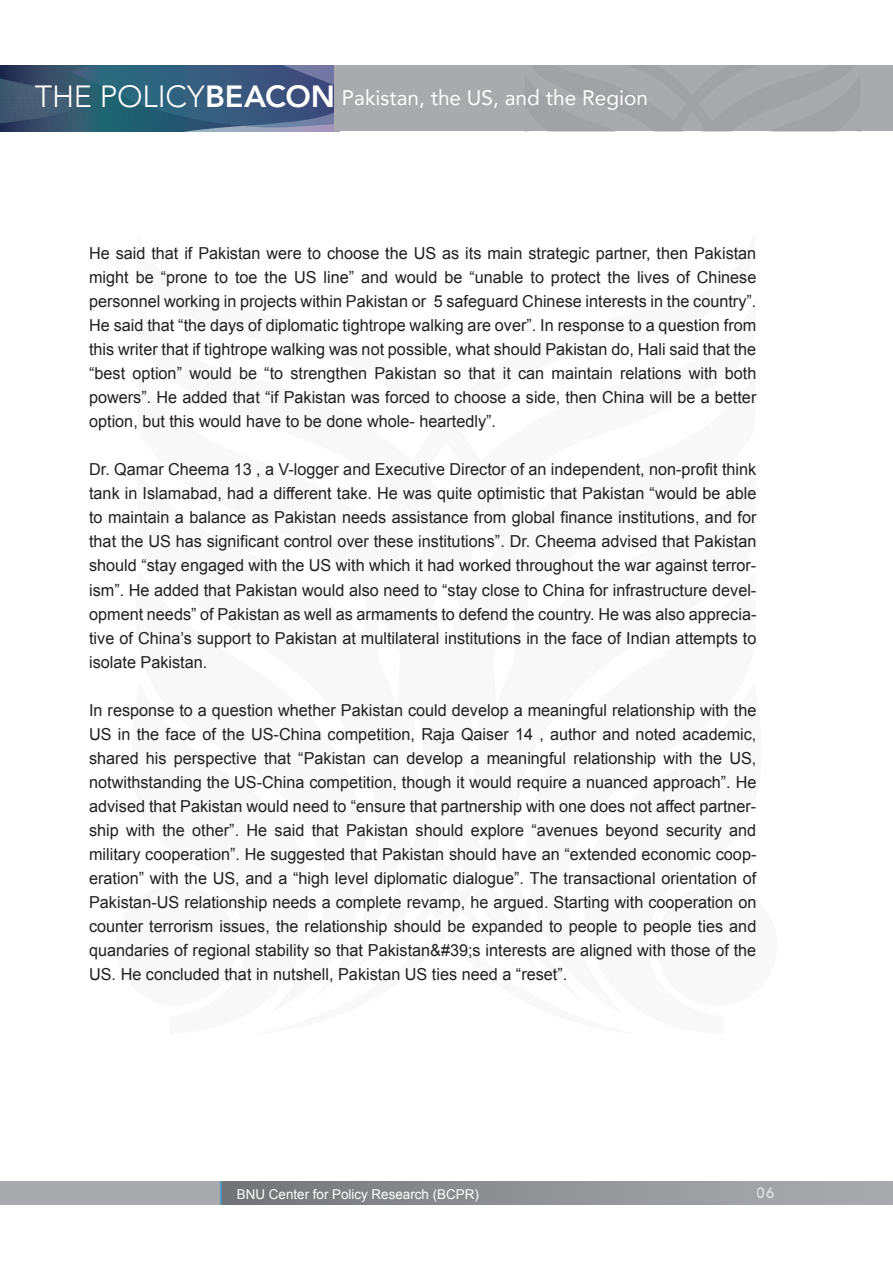
<style>
.page{position:relative;width:893px;height:1263px;background:#fff}
.page>*{position:absolute;margin:0;border:0;box-sizing:border-box;transform-origin:0 0}
.t1{font:300 30.6px "Avenir";letter-spacing:-.005em;color:#fff}
.t2{font:21px "Avenir";color:#fff}
.t3{font:16.5px/24px "Arial";color:#231f20;text-align:justify}
.t4{font:800 15px "Avenir";color:#fff}
.t5{font:500 15px "Avenir";color:#fff}
.t6{font:13.5px "Arial";color:#fff}
.s1{font-weight:800}
</style>
<div class="page">
<div style="left:656px;top:885px;width:122px;height:121px;background:#f8f8f8;border-radius:50%"></div>
<svg style="left:0;top:65px;width:340px;height:66px;background:#3a5c7a"></svg>
<div style="left:0;top:1181px;width:318px;height:24px;background:#a8aaad"></div>
<div style="left:220px;top:1181px;width:673px;height:24px;background:linear-gradient(to right,#747679,#adaeb2)"></div>
<hr style="left:220px;top:1181px;width:2px;height:24px;background:#5495b9">
<div style="left:337px;top:66px;width:556px;height:65px;background:#a8aaad"></div>
<h1 class="t1" style="left:35px;top:78px;width:302px">THE POLICY<span class="s1">BEACON</span></h1>
<p class="t2" style="left:343px;top:81px;width:301px">Contours of a new IMF program</p>
<p class="t2" style="left:348px;top:81px;width:301px">Contours of a new IMF program</p>
<p class="t2" style="left:342px;top:81px;width:308px">Pakistan, the US, and the Region</p>
<p class="t5" style="left:590px;top:98px;width:33px">A Z</p>
<p class="t3" style="left:89px;top:242px;width:669px">He said that if Pakistan were to choose the US as its main strategic partner, then Pakistan might be “prone to toe the US line” and would be “unable to protect the lives of Chinese personnel working in projects within Pakistan or 5 safeguard Chinese interests in the country”.<br>He said that “the days of diplomatic tightrope walking are over”. In response to a question from this writer that if tightrope walking was not possible, what should Pakistan do, Hali said that the “best option” would be “to strengthen Pakistan so that it can maintain relations with both powers”. He added that “if Pakistan was forced to choose a side, then China will be a better option, but this would have to be done whole- heartedly”.</p>
<p class="t3" style="left:89px;top:458px;width:669px">Dr. Qamar Cheema 13 , a V-logger and Executive Director of an independent, non-profit think tank in Islamabad, had a different take. He was quite optimistic that Pakistan “would be able to maintain a balance as Pakistan needs assistance from global finance institutions, and for that the US has significant control over these institutions”. Dr. Cheema advised that Pakistan should “stay engaged with the US with which it had worked throughout the war against terror&shy;ism”. He added that Pakistan would also need to “stay close to China for infrastructure devel&shy;opment needs” of Pakistan as well as armaments to defend the country. He was also apprecia&shy;tive of China’s support to Pakistan at multilateral institutions in the face of Indian attempts to isolate Pakistan.</p>
<p class="t3" style="left:89px;top:698px;width:669px">In response to a question whether Pakistan could develop a meaningful relationship with the US in the face of the US-China competition, Raja Qaiser 14 , author and noted academic, shared his perspective that “Pakistan can develop a meaningful relationship with the US, notwithstanding the US-China competition, though it would require a nuanced approach”. He advised that Pakistan would need to “ensure that partnership with one does not affect partner&shy;ship with the other”. He said that Pakistan should explore “avenues beyond security and military cooperation”. He suggested that Pakistan should have an “extended economic coop&shy;eration” with the US, and a “high level diplomatic dialogue”. The transactional orientation of Pakistan-US relationship needs a complete revamp, he argued. Starting with cooperation on counter terrorism issues, the relationship should be expanded to people to people ties and quandaries of regional stability so that Pakistan&amp;#39;s interests are aligned with those of the US. He concluded that in nutshell, Pakistan US ties need a “reset”.</p>
<p class="t4" style="left:757px;top:1181px;width:19px">06</p>
<p class="t6" style="left:237px;top:1185px;width:243px">BNU Center for Policy Research (BCPR)</p>
<p class="t4" style="left:767px;top:1183px;width:10px">3</p>
<p class="t4" style="left:756px;top:1183px;width:19px">03</p>
</div>
